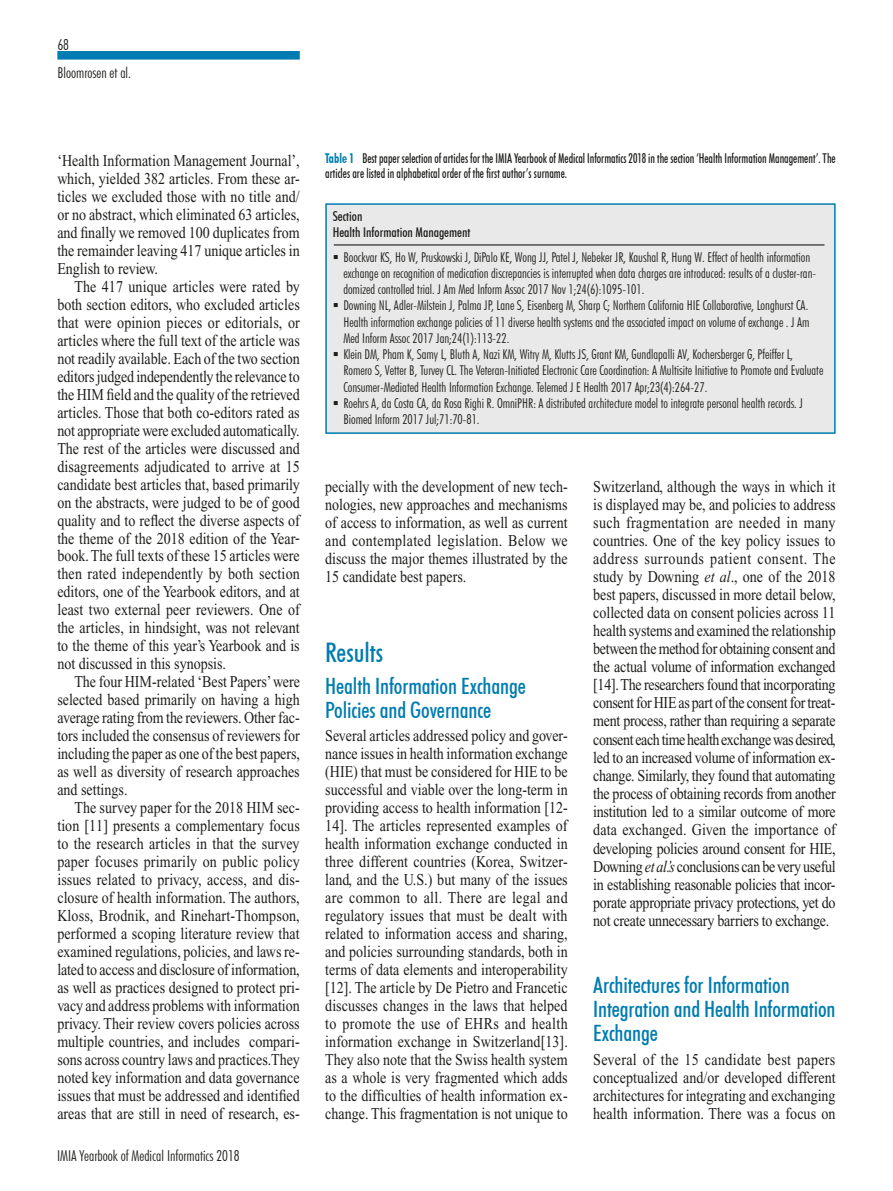
<style>
.page{position:relative;width:893px;height:1191px;background:#fff}
.page>*{position:absolute;margin:0;border:0;box-sizing:border-box;transform-origin:0 0}
.t1{font:500 condensed 27px "Futura BT";color:#007cb0}
.t2{font:500 condensed 22.5px/24px "Futura BT";letter-spacing:-.005em;color:#007cb0}
.t3{font:16.5px/18px "Times";color:#1d1d1b;text-align:justify;scale:.85 1}
.t4{font:300 condensed 15px "Futura BT";color:#1d1d1b}
.t5{font:300 condensed 13.5px/16.2px "Futura BT";color:#1d1d1b}
.t6{font:500 condensed 13.5px/15px "Futura BT";color:#1d1d1b;scale:.85 1}
.t7{font:500 condensed 13.5px/16.2px "Futura BT";color:#1d1d1b}
.s1{font-weight:700;color:#007cb0}
.s2{font-style:italic}
</style>
<div class="page">
<div style="left:57px;top:51px;width:243px;height:9px;background:#007cb0"></div>
<div style="left:325px;top:203px;width:511px;height:231px;background:#e9e9e9;border:2px solid #007cb0"></div>
<hr style="left:334px;top:244px;width:490px;height:1px;background:#020203">
<p class="t4" style="left:57px;top:35px;width:13px">68</p>
<p class="t4" style="left:57px;top:63px;width:75px">Bloomrosen et al.</p>
<p class="t3" style="left:57px;top:152px;width:287px">‘Health Information Management Journal’, which, yielded 382 articles. From these ar&shy;ticles we excluded those with no title and/ or no abstract, which eliminated 63 articles, and finally we removed 100 duplicates from the remainder leaving 417 unique articles in English to review.</p>
<p class="t3" style="left:57px;top:278px;width:287px;text-indent:17px">The 417 unique articles were rated by both section editors, who excluded articles that were opinion pieces or editorials, or articles where the full text of the article was not readily available. Each of the two section editors judged independently the relevance to the HIM field and the quality of the retrieved articles. Those that both co-editors rated as not appropriate were excluded automatically.<br>The rest of the articles were discussed and disagreements adjudicated to arrive at 15 candidate best articles that, based primarily on the abstracts, were judged to be of good quality and to reflect the diverse aspects of the theme of the 2018 edition of the Year&shy;book. The full texts of these 15 articles were then rated independently by both section editors, one of the Yearbook editors, and at least two external peer reviewers. One of the articles, in hindsight, was not relevant to the theme of this year’s Yearbook and is not discussed in this synopsis.</p>
<p class="t3" style="left:57px;top:672px;width:287px;text-indent:17px">The four HIM-related ‘Best Papers’ were selected based primarily on having a high average rating from the reviewers. Other fac&shy;tors included the consensus of reviewers for including the paper as one of the best papers, as well as diversity of research approaches and settings.</p>
<p class="t3" style="left:57px;top:798px;width:287px;text-indent:17px">The survey paper for the 2018 HIM sec&shy;tion [11] presents a complementary focus to the research articles in that the survey paper focuses primarily on public policy issues related to privacy, access, and dis&shy;closure of health information. The authors, Kloss, Brodnik, and Rinehart-Thompson, performed a scoping literature review that examined regulations, policies, and laws re&shy;lated to access and disclosure of information, as well as practices designed to protect pri&shy;vacy and address problems with information privacy. Their review covers policies across multiple countries, and includes compari&shy;sons across country laws and practices.They noted key information and data governance issues that must be addressed and identified areas that are still in need of research, es-</p>
<p class="t4" style="left:57px;top:1146px;width:184px">IMIA Yearbook of Medical Informatics 2018</p>
<p class="t6" style="left:325px;top:151px;width:602px"><span class="s1">Table 1</span> Best paper selection of articles for the IMIA Yearbook of Medical Informatics 2018 in the section ‘Health Information Management’. The articles are listed in alphabetical order of the first author’s surname.</p>
<p class="t7" style="left:333px;top:208px;width:139px">Section<br>Health Information Management</p>
<p class="t5" style="left:343px;top:249px;width:474px;text-indent:-11px">▪ Boockvar KS, Ho W, Pruskowski J, DiPalo KE, Wong JJ, Patel J, Nebeker JR, Kaushal R, Hung W. Effect of health information exchange on recognition of medication discrepancies is interrupted when data charges are introduced: results of a cluster-ran&shy;domized controlled trial. J Am Med Inform Assoc 2017 Nov 1;24(6):1095-101.</p>
<p class="t5" style="left:343px;top:297px;width:468px;text-align:justify;text-indent:-11px">▪ Downing NL, Adler-Milstein J, Palma JP, Lane S, Eisenberg M, Sharp C; Northern California HIE Collaborative, Longhurst CA.<br>Health information exchange policies of 11 diverse health systems and the associated impact on volume of exchange . J Am Med Inform Assoc 2017 Jan;24(1):113-22.</p>
<p class="t5" style="left:343px;top:346px;width:481px;text-indent:-11px">▪ Klein DM, Pham K, Samy L, Bluth A, Nazi KM, Witry M, Klutts JS, Grant KM, Gundlapalli AV, Kochersberger G, Pfeiffer L,<br>Romero S, Vetter B, Turvey CL. The Veteran-Initiated Electronic Care Coordination: A Multisite Initiative to Promote and Evaluate<br>Consumer-Mediated Health Information Exchange. Telemed J E Health 2017 Apr;23(4):264-27.</p>
<p class="t5" style="left:343px;top:395px;width:461px;text-indent:-11px">▪ Roehrs A, da Costa CA, da Rosa Righi R. OmniPHR: A distributed architecture model to integrate personal health records. J<br>Biomed Inform 2017 Jul;71:70-81.</p>
<p class="t3" style="left:325px;top:478px;width:287px">pecially with the development of new tech&shy;nologies, new approaches and mechanisms of access to information, as well as current and contemplated legislation. Below we discuss the major themes illustrated by the 15 candidate best papers.</p>
<h1 class="t1" style="left:325px;top:636px;width:59px">Results</h1>
<h2 class="t2" style="left:325px;top:674px;width:202px">Health Information Exchange<br>Policies and Governance</h2>
<p class="t3" style="left:325px;top:726px;width:287px">Several articles addressed policy and gover&shy;nance issues in health information exchange (HIE) that must be considered for HIE to be successful and viable over the long-term in providing access to health information [12- 14]. The articles represented examples of health information exchange conducted in three different countries (Korea, Switzer&shy;land, and the U.S.) but many of the issues are common to all. There are legal and regulatory issues that must be dealt with related to information access and sharing, and policies surrounding standards, both in terms of data elements and interoperability [12]. The article by De Pietro and Francetic discusses changes in the laws that helped to promote the use of EHRs and health information exchange in Switzerland[13].<br>They also note that the Swiss health system as a whole is very fragmented which adds to the difficulties of health information ex&shy;change. This fragmentation is not unique to</p>
<p class="t3" style="left:593px;top:478px;width:287px">Switzerland, although the ways in which it is displayed may be, and policies to address such fragmentation are needed in many countries. One of the key policy issues to address surrounds patient consent. The study by Downing <span class="s2">et al</span>., one of the 2018 best papers, discussed in more detail below, collected data on consent policies across 11 health systems and examined the relationship between the method for obtaining consent and the actual volume of information exchanged [14]. The researchers found that incorporating consent for HIE as part of the consent for treat&shy;ment process, rather than requiring a separate consent each time health exchange was desired, led to an increased volume of information ex&shy;change. Similarly, they found that automating the process of obtaining records from another institution led to a similar outcome of more data exchanged. Given the importance of developing policies around consent for HIE, Downing <span class="s2">et al.’s</span> conclusions can be very useful in establishing reasonable policies that incor&shy;porate appropriate privacy protections, yet do not create unnecessary barriers to exchange.</p>
<h2 class="t2" style="left:593px;top:972px;width:244px">Architectures for Information<br>Integration and Health Information<br>Exchange</h2>
<p class="t3" style="left:593px;top:1050px;width:287px">Several of the 15 candidate best papers conceptualized and/or developed different architectures for integrating and exchanging health information. There was a focus on</p>
</div>
